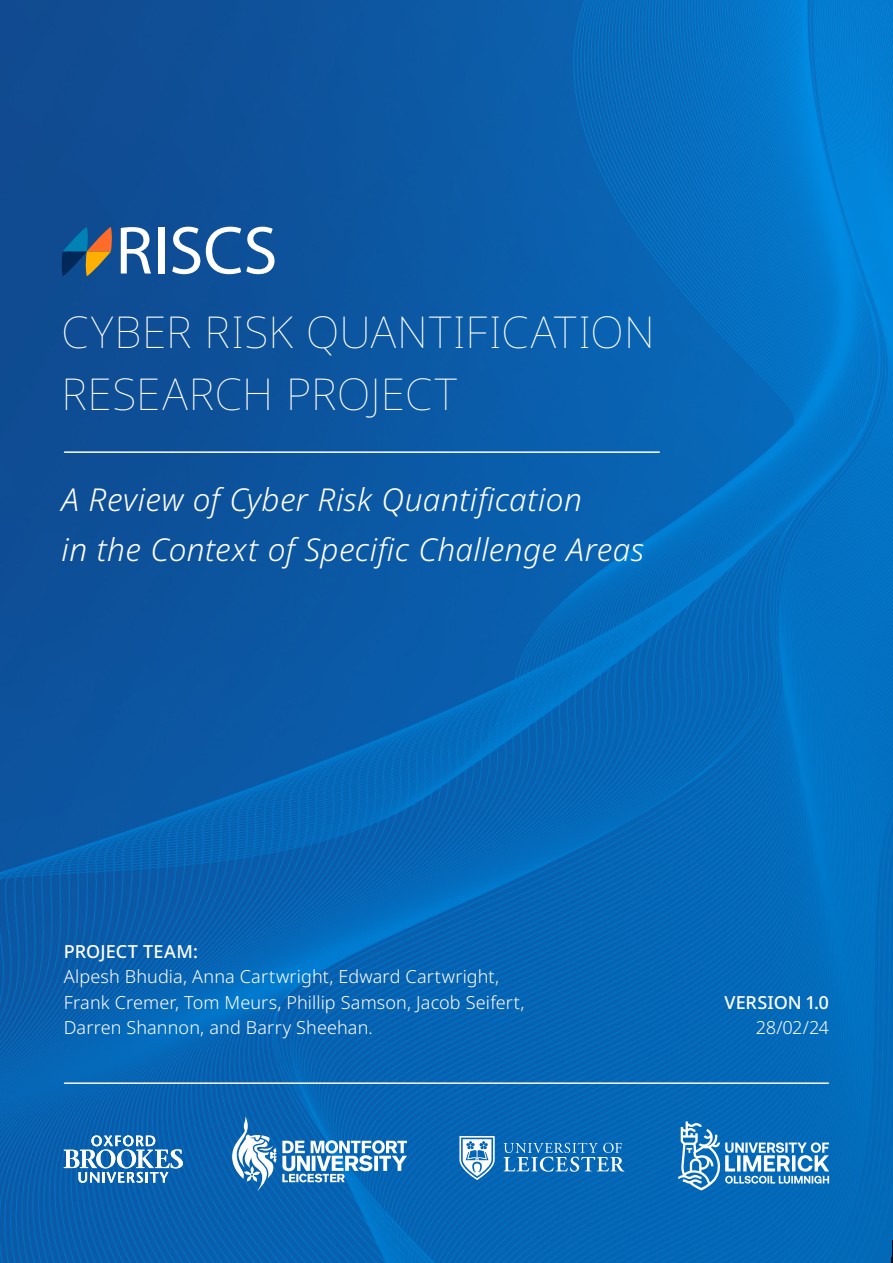
<style>
.page{position:relative;width:893px;height:1263px;background:#fff}
.page>*{position:absolute;margin:0;border:0;box-sizing:border-box;transform-origin:0 0}
.t1{font:100 43.95px/61.9px "Noto Sans";letter-spacing:.01em;color:#fff}
.t2{font:italic 300 31.5px/50.2px "Noto Sans";letter-spacing:.015em;color:#fff}
.t3{font:300 18px/25.5px "Noto Sans";letter-spacing:.005em;color:#fff}
.t4{font:500 18px "Noto Sans";letter-spacing:.005em;color:#fff}
</style>
<div class="page">
<img style="left:0;top:0;width:893px;height:1263px">
<hr style="left:65px;top:1082px;width:763px;height:2px;background:#fff7e6">
<hr style="left:65px;top:451px;width:594px;height:2px;background:#fff">
<svg style="left:61px;top:227px;width:52px;height:49px;background:#495f6e"></svg>
<svg style="left:121px;top:227px;width:30px;height:46px"></svg>
<div style="left:158px;top:227px;width:7px;height:46px;background:#fff"></div>
<svg style="left:172px;top:227px;width:28px;height:47px"></svg>
<svg style="left:206px;top:227px;width:69px;height:47px"></svg>
<svg style="left:64px;top:1135px;width:119px;height:48px"></svg>
<svg style="left:232px;top:1116px;width:175px;height:75px"></svg>
<svg style="left:459px;top:1136px;width:36px;height:44px"></svg>
<svg style="left:504px;top:1143px;width:121px;height:29px;background:#3d88c6"></svg>
<svg style="left:678px;top:1121px;width:151px;height:69px"></svg>
<h1 class="t1" style="left:62px;top:302px;width:595px">CYBER RISK QUANTIFICATION<br>RESEARCH PROJECT</h1>
<h2 class="t2" style="left:62px;top:475px;width:584px">A Review of Cyber Risk Quantification<br>in the Context of Specific Challenge Areas</h2>
<p class="t4" style="left:64px;top:939px;width:136px">PROJECT TEAM:</p>
<p class="t3" style="left:64px;top:964px;width:462px">Alpesh Bhudia, Anna Cartwright, Edward Cartwright,<br>Frank Cremer, Tom Meurs, Phillip Samson, Jacob Seifert,<br>Darren Shannon, and Barry Sheehan.</p>
<p class="t4" style="left:724px;top:990px;width:106px">VERSION 1.0</p>
<p class="t3" style="left:756px;top:1015px;width:74px">28/02/24</p>
</div>
